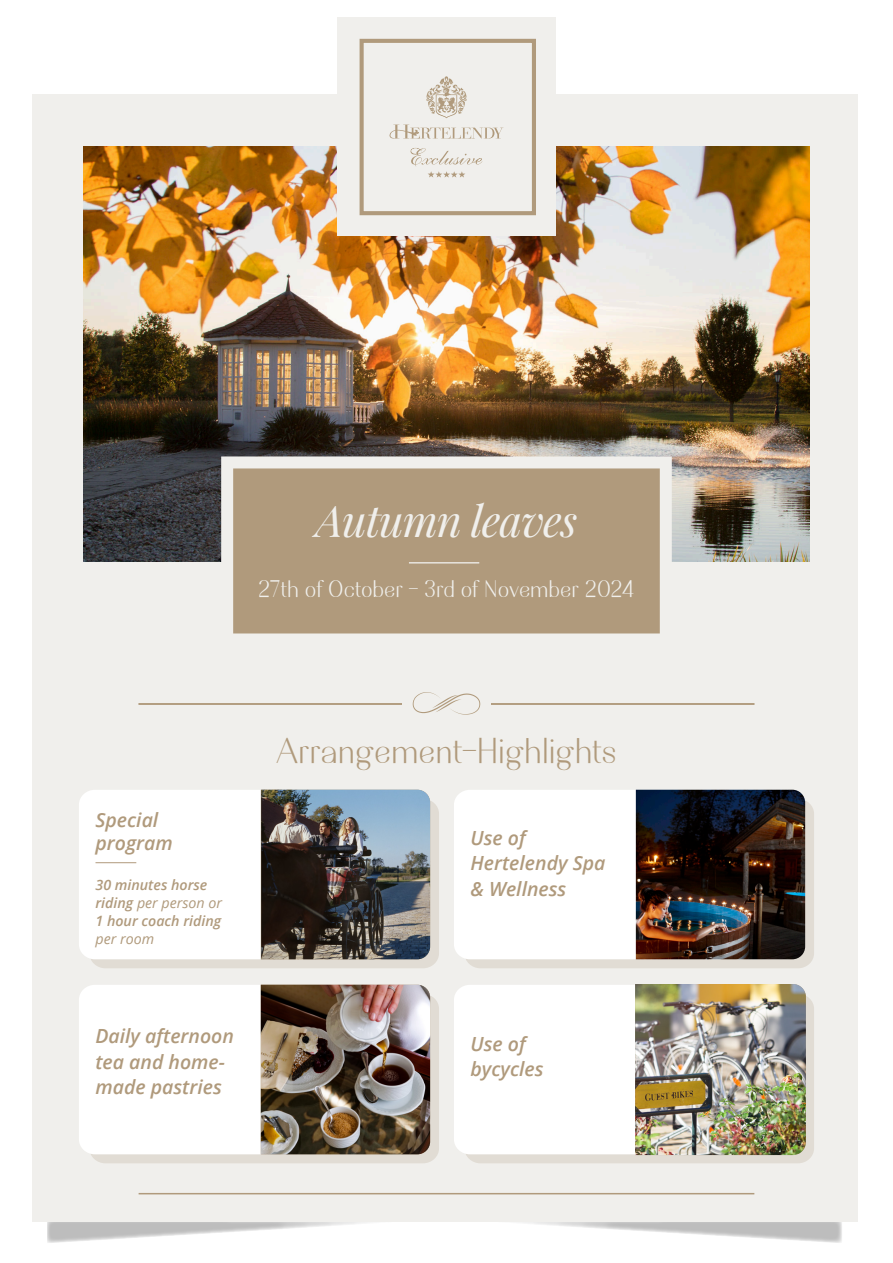
<style>
.page{position:relative;width:893px;height:1263px;background:#fff}
.page>*{position:absolute;margin:0;border:0;box-sizing:border-box;transform-origin:0 0}
.t1{font:italic 43.5px "Playfair Display";letter-spacing:-.025em;color:#f0efec}
.t2{font:600 36px "Nesans";color:#b09a7c}
.t3{font:600 24px "Nesans";color:#f0efec}
.t4{font:italic 600 19.5px/25.5px "Open Sans";color:#b09a7c}
.t5{font:italic 600 14.25px/18px "Open Sans";color:#b09a7c}
.t6{font:italic 14.25px "Open Sans";color:#b09a7c}
.s1{font-weight:400}
</style>
<div class="page">
<svg style="left:452px;top:1221px;width:390px;height:22px"></svg>
<svg style="left:47px;top:1221px;width:391px;height:22px"></svg>
<div style="left:32px;top:94px;width:825px;height:1127px;background:#f0efec"></div>
<img style="left:83px;top:146px;width:726px;height:415px">
<svg style="left:221px;top:456px;width:451px;height:178px;background:#b7a489"></svg>
<svg style="left:89px;top:799px;width:350px;height:169px;background:#dfdad1"></svg>
<div style="left:79px;top:790px;width:350px;height:169px;background:#fff;border-radius:16px"></div>
<hr style="left:95px;top:862px;width:41px;height:1px;background:#b09a7c">
<img style="left:261px;top:790px;width:169px;height:169px">
<svg style="left:464px;top:799px;width:350px;height:169px;background:#ded9d1"></svg>
<div style="left:454px;top:790px;width:350px;height:169px;background:#fff;border-radius:16px"></div>
<img style="left:636px;top:790px;width:169px;height:169px">
<svg style="left:89px;top:994px;width:350px;height:169px;background:#ded9d1"></svg>
<div style="left:79px;top:985px;width:350px;height:169px;background:#fff;border-radius:16px"></div>
<img style="left:261px;top:985px;width:169px;height:169px">
<div style="left:464px;top:994px;width:350px;height:169px;background:linear-gradient(to right,#e4e0d9,#e0dbd3);border-radius:16px"></div>
<div style="left:454px;top:985px;width:350px;height:169px;background:#fff;border-radius:16px"></div>
<img style="left:635px;top:984px;width:171px;height:171px">
<hr style="left:139px;top:1193px;width:615px;height:1px;background:#b09a7c">
<hr style="left:409px;top:562px;width:70px;height:1px;background:#f0efec">
<div style="left:337px;top:17px;width:219px;height:219px;background:#f0efec"></div>
<div style="left:360px;top:39px;width:176px;height:176px;background:#f0efec;border:4px solid #b09a7c"></div>
<svg style="left:389px;top:125px;width:114px;height:14px"></svg>
<svg style="left:426px;top:76px;width:41px;height:42px"></svg>
<svg style="left:411px;top:148px;width:71px;height:30px"></svg>
<hr style="left:139px;top:703px;width:615px;height:2px;background:#b09a7c">
<div style="left:402px;top:681px;width:89px;height:42px;background:#f0efec"></div>
<svg style="left:413px;top:692px;width:67px;height:23px"></svg>
<h1 class="t1" style="left:316px;top:487px;width:263px">Autumn leaves</h1>
<p class="t3" style="left:258px;top:575px;width:378px">27th of October - 3rd of November 2024</p>
<p class="t4" style="left:95px;top:808px;width:79px;line-height:22.5px">Special program</p>
<p class="t5" style="left:95px;top:876px;width:128px">30 minutes horse riding <span class="s1">per person or<br></span>1 hour coach riding</p>
<p class="t6" style="left:95px;top:929px;width:60px">per room</p>
<h2 class="t2" style="left:276px;top:730px;width:342px">Arrangement-Highlights</h2>
<p class="t4" style="left:470px;top:824px;width:136px">Use of<br>Hertelendy Spa &amp; Wellness</p>
<p class="t4" style="left:95px;top:1023px;width:140px">Daily afternoon tea and home&shy;made pastries</p>
<p class="t4" style="left:470px;top:1030px;width:75px">Use of bycycles</p>
</div>
